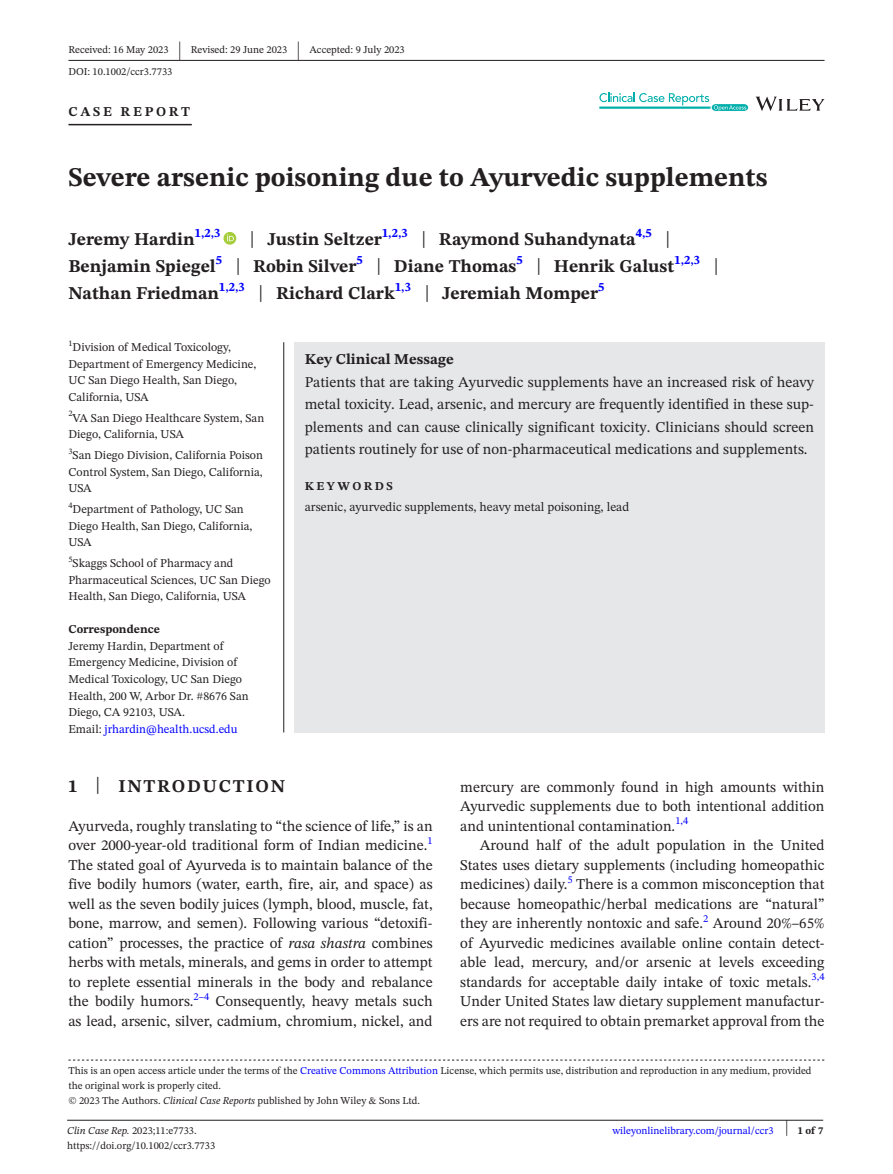
<style>
.page{position:relative;width:893px;height:1174px;background:#fff}
.page>*{position:absolute;margin:0;border:0;box-sizing:border-box;transform-origin:0 0}
.t1{font:700 27px "STIX Two Text";color:#231f20}
.t2{font:25.65px "STIX Two Text";color:#231f20;scale:.49 1}
.t3{font:700 18px/27px "STIX Two Text";color:#231f20}
.t4{font:700 18px "STIX Two Text";letter-spacing:.1em;color:#231f20}
.t5{font:15px/19.5px "STIX Two Text";color:#231f20;text-align:justify}
.t6{font:700 15px "STIX Two Text";color:#231f20}
.t7{font:700 13.5px "STIX Two Text";letter-spacing:.2em;color:#231f20}
.t8{font:12.75px "STIX Two Text";color:#231f20}
.t9{font:12px/16.5px "STIX Two Text";color:#231f20}
.t10{font:700 12px "STIX Two Text";color:#231f20}
.t11{font:700 12px "STIX Two Text";letter-spacing:.2em;color:#231f20}
.t12{font:10.5px/15px "STIX Two Text";color:#231f20}
.t13{font:10.5px "STIX Two Text";color:#00f}
.t14{font:700 10.5px "STIX Two Text";color:#231f20}
.s1{font-weight:400;font-size:23.4px}
.s2{color:#00f}
.s3{font-weight:400;font-size:23.7px}
.s4{font-style:italic}
.s5{font-weight:400;font-size:22.2px}
</style>
<div class="page">
<hr style="left:67px;top:1119px;width:756px;height:1px;background:#231f20">
<svg style="left:756px;top:97px;width:68px;height:14px"></svg>
<svg style="left:599px;top:93px;width:149px;height:18px"></svg>
<hr style="left:68px;top:60px;width:756px;height:1px;background:#231f20">
<hr style="left:68px;top:124px;width:124px;height:1px;background:#231f20">
<svg style="left:223px;top:232px;width:13px;height:13px"></svg>
<svg style="left:227px;top:234px;width:7px;height:7px"></svg>
<svg style="left:68px;top:1059px;width:756px;height:1px"></svg>
<hr style="left:283px;top:342px;width:1px;height:390px;background:#231f20">
<div style="left:294px;top:342px;width:530px;height:180px;background:#e6e7e9"></div>
<div style="left:294px;top:521px;width:530px;height:211px;background:#e6e7e9"></div>
<p class="t12" style="left:68px;top:42px;width:102px">Received: 16 May 2023</p>
<h2 class="t2" style="left:178px;top:32px;width:8px">|</h2>
<p class="t12" style="left:191px;top:42px;width:98px">Revised: 29 June 2023</p>
<h2 class="t2" style="left:297px;top:32px;width:8px">|</h2>
<p class="t12" style="left:310px;top:42px;width:97px">Accepted: 9 July 2023</p>
<p class="t12" style="left:68px;top:64px;width:105px">DOI: 10.1002/ccr3.7733</p>
<p class="t7" style="left:68px;top:101px;width:123px">CASE REPORT</p>
<h1 class="t1" style="left:68px;top:158px;width:701px">Severe arsenic poisoning due to Ayurvedic supplements</h1>
<p class="t3" style="left:68px;top:226px;width:154px">Jeremy Hardin<sup>1,2,3</sup></p>
<p class="t3" style="left:68px;top:226px;width:652px;text-indent:181px"><span class="s1">|</span> Justin Seltzer<sup>1,2,3</sup> <span class="s1">|</span> Raymond Suhandynata<sup>4,5</sup> <span class="s1">|<br></span>Benjamin Spiegel<sup>5</sup> <span class="s1">|</span> Robin Silver<sup>5</sup> <span class="s1">|</span> Diane Thomas<sup>5</sup> <span class="s1">|</span> Henrik Galust<sup>1,2,3</sup> <span class="s1">|<br></span>Nathan Friedman<sup>1,2,3</sup> <span class="s1">|</span> Richard Clark<sup>1,3</sup> <span class="s1">|</span> Jeremiah Momper<sup>5</sup></p>
<p class="t9" style="left:68px;top:339px;width:190px"><sup>1</sup>Division of Medical Toxicology,<br>Department of Emergency Medicine,<br>UC San Diego Health, San Diego,<br>California, USA</p>
<p class="t9" style="left:68px;top:409px;width:197px"><sup>2</sup>VA San Diego Healthcare System, San<br>Diego, California, USA</p>
<p class="t9" style="left:68px;top:447px;width:196px;text-align:justify"><sup>3</sup>San Diego Division, California Poison Control System, San Diego, California, USA</p>
<p class="t9" style="left:68px;top:501px;width:186px"><sup>4</sup>Department of Pathology, UC San<br>Diego Health, San Diego, California,<br>USA</p>
<p class="t9" style="left:68px;top:555px;width:204px"><sup>5</sup>Skaggs School of Pharmacy and<br>Pharmaceutical Sciences, UC San Diego<br>Health, San Diego, California, USA</p>
<p class="t10" style="left:68px;top:621px;width:93px">Correspondence</p>
<p class="t9" style="left:68px;top:637px;width:182px">Jeremy Hardin, Department of<br>Emergency Medicine, Division of<br>Medical Toxicology, UC San Diego<br>Health, 200 W, Arbor Dr. #8676 San<br>Diego, CA 92103, USA.<br>Email: <span class="s2">jrhardin@health.ucsd.edu</span></p>
<p class="t6" style="left:305px;top:348px;width:150px">Key Clinical Message</p>
<p class="t5" style="left:305px;top:370px;width:511px;line-height:22.5px">Patients that are taking Ayurvedic supplements have an increased risk of heavy metal toxicity. Lead, arsenic, and mercury are frequently identified in these sup&shy;plements and can cause clinically significant toxicity. Clinicians should screen patients routinely for use of non-pharmaceutical medications and supplements.</p>
<p class="t11" style="left:305px;top:477px;width:90px">KEYWORDS</p>
<p class="t8" style="left:305px;top:498px;width:326px">arsenic, ayurvedic supplements, heavy metal poisoning, lead</p>
<p class="t4" style="left:68px;top:773px;width:218px">1 <span class="s3">|</span> INTRODUCTION</p>
<p class="t5" style="left:68px;top:816px;width:366px">Ayurveda, roughly translating to “the science of life,” is an over 2000-year-old traditional form of Indian medicine.</p>
<p class="t13" style="left:427px;top:832px;width:7px">1</p>
<p class="t5" style="left:68px;top:855px;width:366px">The stated goal of Ayurveda is to maintain balance of the five bodily humors (water, earth, fire, air, and space) as well as the seven bodily juices (lymph, blood, muscle, fat, bone, marrow, and semen). Following various “detoxifi&shy;cation” processes, the practice of <span class="s4">rasa shastra</span> combines herbs with metals, minerals, and gems in order to attempt to replete essential minerals in the body and rebalance the bodily humors.</p>
<p class="t13" style="left:194px;top:988px;width:17px">2–4</p>
<p class="t5" style="left:68px;top:991px;width:366px;text-align:right">Consequently, heavy metals such<br>as lead, arsenic, silver, cadmium, chromium, nickel, and</p>
<p class="t5" style="left:460px;top:777px;width:366px">mercury are commonly found in high amounts within Ayurvedic supplements due to both intentional addition and unintentional contamination.</p>
<p class="t13" style="left:675px;top:813px;width:14px">1,4</p>
<p class="t5" style="left:460px;top:835px;width:366px;text-indent:20px">Around half of the adult population in the United States uses dietary supplements (including homeopathic medicines) daily.</p>
<p class="t13" style="left:567px;top:871px;width:7px">5</p>
<p class="t5" style="left:460px;top:874px;width:366px;text-indent:116px">There is a common misconception that because homeopathic/herbal medications are “natural” they are inherently nontoxic and safe.</p>
<p class="t13" style="left:703px;top:910px;width:7px">2</p>
<p class="t5" style="left:460px;top:913px;width:366px;text-indent:253px">Around 20%–65% of Ayurvedic medicines available online contain detect&shy;able lead, mercury, and/or arsenic at levels exceeding standards for acceptable daily intake of toxic metals.</p>
<p class="t13" style="left:811px;top:969px;width:14px">3,4</p>
<p class="t5" style="left:460px;top:991px;width:366px">Under United States law dietary supplement manufactur&shy;ers are not required to obtain premarket approval from the</p>
<p class="t12" style="left:68px;top:1063px;width:745px">This is an open access article under the terms of the <span class="s2">Creative Commons Attribution</span> License, which permits use, distribution and reproduction in any medium, provided the original work is properly cited.<br>© 2023 The Authors. <span class="s4">Clinical Case Reports</span> published by John Wiley &amp; Sons Ltd.</p>
<p class="t12" style="left:67px;top:1123px;width:131px"><span class="s4">Clin Case Rep.</span> 2023;11:e7733.</p>
<p class="t14" style="left:785px;top:1123px;width:39px"><span class="s5">|</span> 1 of 7</p>
<p class="t12" style="left:67px;top:1138px;width:150px">https://doi.org/10.1002/ccr3.7733</p>
<p class="t13" style="left:612px;top:1123px;width:163px">wileyonlinelibrary.com/journal/ccr3</p>
</div>
